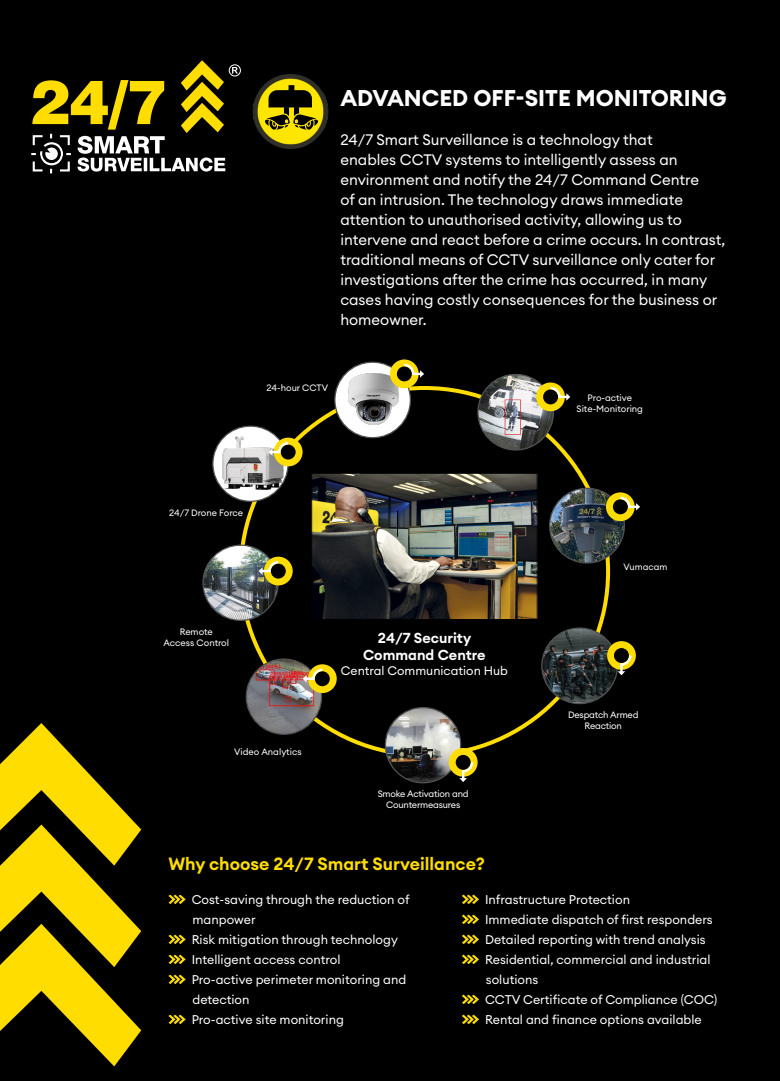
<style>
.page{position:relative;width:780px;height:1081px;background:#000}
.page>*{position:absolute;margin:0;border:0;box-sizing:border-box;transform-origin:0 0}
.t1{font:700 22.5px "Euclid Circular A";color:#fff}
.t2{font:600 17.5px "Euclid Circular A";color:#fd0}
.t3{font:15px/20px "Euclid Circular A";color:#fff}
.t4{font:600 14.25px/17.1px "Euclid Circular A";color:#fff;text-align:center}
.t5{font:12.5px/20px "Euclid Circular A";color:#fff}
.t6{font:12.25px "Euclid Circular A";color:#fff}
.t7{font:9.12px/11.2px "Euclid Circular A";letter-spacing:-.01em;color:#fff;text-align:center}
.t8{font:9px "Euclid Circular A";color:#fff}
</style>
<div class="page">
<svg style="left:0;top:723px;width:141px;height:343px"></svg>
<div style="left:229px;top:65px;width:11px;height:11px;border:1px solid #fff;border-radius:50%"></div>
<svg style="left:232px;top:67px;width:6px;height:7px"></svg>
<svg style="left:31px;top:60px;width:194px;height:113px"></svg>
<img style="left:313px;top:475px;width:222px;height:143px">
<div style="left:311px;top:473px;width:226px;height:147px;border:1px solid #000"></div>
<svg style="left:397px;top:511px;width:1px;height:26px"></svg>
<div style="left:335px;top:362px;width:75px;height:76px;background:#fff;border-radius:50%"></div>
<div style="left:334px;top:361px;width:77px;height:77px;border:1px solid #525253;border-radius:50%"></div>
<img style="left:348px;top:374px;width:50px;height:51px">
<svg style="left:390px;top:359px;width:34px;height:29px"></svg>
<img style="left:478px;top:374px;width:75px;height:76px;border-radius:38px">
<div style="left:477px;top:374px;width:77px;height:76px;border:1px solid #525253;border-radius:50%"></div>
<svg style="left:536px;top:382px;width:34px;height:29px"></svg>
<img style="left:549px;top:488px;width:75px;height:75px;border-radius:37px">
<div style="left:549px;top:488px;width:76px;height:75px;border:1px solid #525253;border-radius:50%"></div>
<svg style="left:606px;top:492px;width:34px;height:29px"></svg>
<img style="left:542px;top:628px;width:75px;height:75px;border-radius:38px">
<svg style="left:607px;top:641px;width:29px;height:34px"></svg>
<img style="left:246px;top:659px;width:75px;height:75px;border-radius:38px">
<div style="left:246px;top:658px;width:76px;height:77px;border:1px solid #525253;border-radius:50%"></div>
<svg style="left:302px;top:664px;width:35px;height:29px"></svg>
<img style="left:203px;top:545px;width:75px;height:75px;border-radius:38px">
<img style="left:213px;top:426px;width:75px;height:75px;border-radius:38px">
<svg style="left:258px;top:557px;width:35px;height:28px"></svg>
<svg style="left:268px;top:438px;width:34px;height:28px"></svg>
<img style="left:385px;top:707px;width:75px;height:76px;border-radius:38px">
<div style="left:385px;top:707px;width:76px;height:76px;border:1px solid #525253;border-radius:50%"></div>
<svg style="left:449px;top:748px;width:28px;height:34px"></svg>
<svg style="left:168px;top:894px;width:18px;height:10px"></svg>
<svg style="left:168px;top:934px;width:18px;height:10px"></svg>
<svg style="left:168px;top:954px;width:18px;height:10px"></svg>
<svg style="left:168px;top:974px;width:18px;height:10px"></svg>
<svg style="left:168px;top:1014px;width:18px;height:10px"></svg>
<svg style="left:462px;top:894px;width:17px;height:10px"></svg>
<svg style="left:462px;top:914px;width:17px;height:10px"></svg>
<svg style="left:462px;top:934px;width:17px;height:10px"></svg>
<svg style="left:462px;top:954px;width:17px;height:10px"></svg>
<svg style="left:462px;top:994px;width:17px;height:10px"></svg>
<svg style="left:462px;top:1014px;width:17px;height:10px"></svg>
<img style="left:252px;top:74px;width:77px;height:75px">
<div style="left:263px;top:81px;width:56px;height:60px;background:#ffe600;border-radius:50%"></div>
<div style="left:263px;top:81px;width:57px;height:60px;border:1px solid #ffe600;border-radius:50%"></div>
<svg style="left:264px;top:85px;width:54px;height:45px"></svg>
<h1 class="t1" style="left:340px;top:83px;width:388px">ADVANCED OFF-SITE MONITORING</h1>
<p class="t3" style="left:340px;top:129px;width:386px">24/7 Smart Surveillance is a technology that<br>enables CCTV systems to intelligently assess an environment and notify the 24/7 Command Centre<br>of an intrusion. The technology draws immediate attention to unauthorised activity, allowing us to intervene and react before a crime occurs. In contrast, traditional means of CCTV surveillance only cater for investigations after the crime has occurred, in many cases having costly consequences for the business or homeowner.</p>
<p class="t7" style="left:266px;top:381px;width:63px">24-hour CCTV</p>
<p class="t7" style="left:576px;top:392px;width:68px">Pro-active<br>Site-Monitoring</p>
<p class="t7" style="left:169px;top:507px;width:75px">24/7 Drone Force</p>
<p class="t7" style="left:163px;top:626px;width:67px">Remote<br>Access Control</p>
<p class="t7" style="left:234px;top:746px;width:69px">Video Analytics</p>
<p class="t4" style="left:363px;top:629px;width:124px">24/7 Security<br>Command Centre</p>
<p class="t6" style="left:341px;top:662px;width:168px">Central Communication Hub</p>
<p class="t7" style="left:377px;top:788px;width:92px">Smoke Activation and<br>Countermeasures</p>
<p class="t8" style="left:623px;top:561px;width:45px">Vumacam</p>
<p class="t7" style="left:568px;top:709px;width:72px">Despatch Armed<br>Reaction</p>
<p class="t2" style="left:168px;top:852px;width:318px">Why choose 24/7 Smart Surveillance?</p>
<p class="t5" style="left:192px;top:889px;width:219px">Cost-saving through the reduction of manpower<br>Risk mitigation through technology<br>Intelligent access control<br>Pro-active perimeter monitoring and detection<br>Pro-active site monitoring</p>
<p class="t5" style="left:485px;top:889px;width:233px">Infrastructure Protection<br>Immediate dispatch of first responders Detailed reporting with trend analysis Residential, commercial and industrial solutions<br>CCTV Certificate of Compliance (COC)<br>Rental and finance options available</p>
</div>
